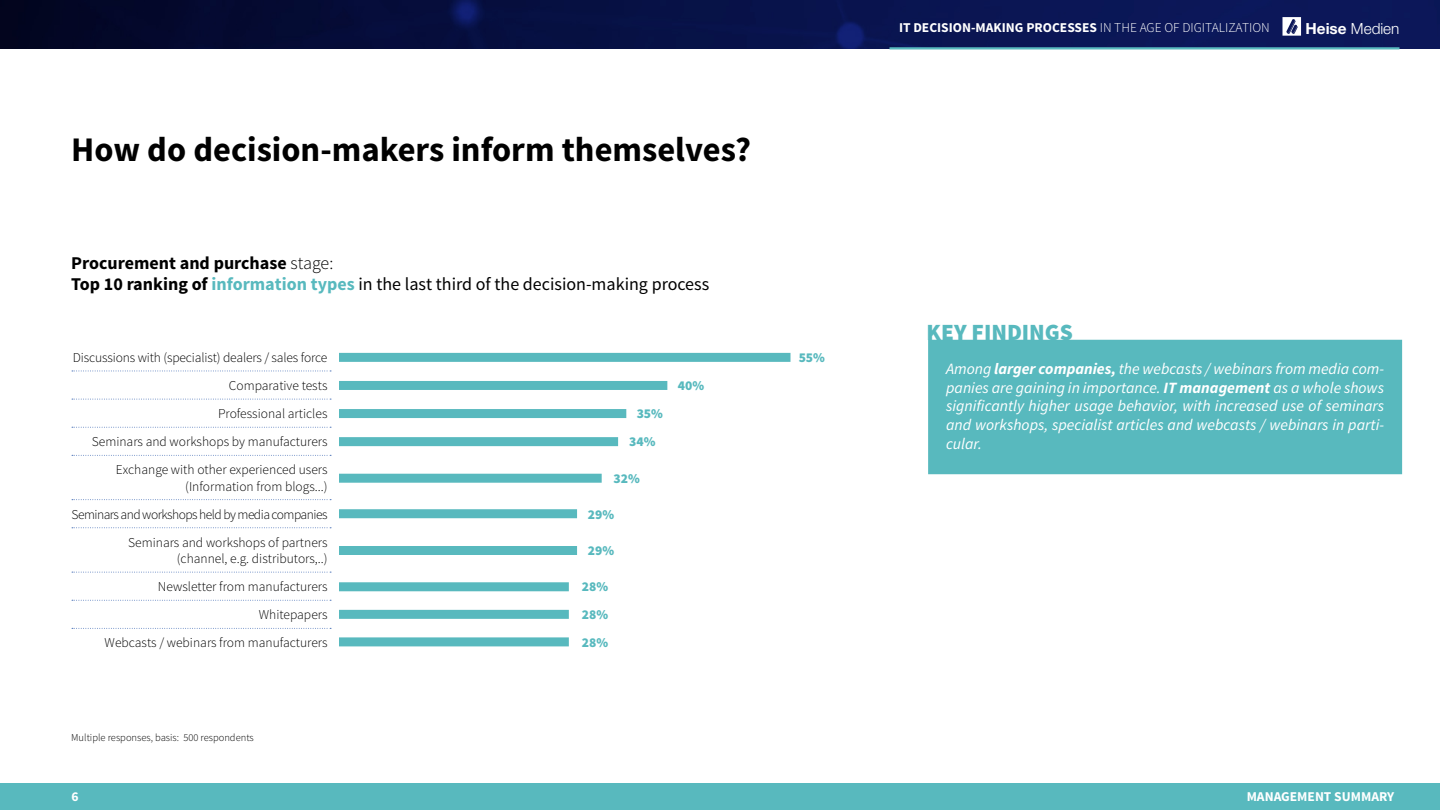
<style>
.page{position:relative;width:1440px;height:810px;background:#fff}
.page>*{position:absolute;margin:0;border:0;box-sizing:border-box;transform-origin:0 0}
.t1{font:700 34.5px "Source Sans Pro";color:#000}
.t2{font:900 23.25px "Source Sans Pro";color:#58b9be}
.t3{font:18px/21.6px "Source Sans Pro";color:#000}
.t4{font:italic 15.75px/18.8px "Source Sans Pro";color:#fff;text-align:justify}
.t5{font:300 15.3px "Helvetica Neue";color:#fff}
.t6{font:300 13.5px/16.2px "Source Sans Pro";color:#000;text-align:right}
.t7{font:700 13.5px "Source Sans Pro";color:#fff}
.t8{font:300 13.5px "Source Sans Pro";letter-spacing:-.04em;color:#000}
.t9{font:900 13.5px "Source Sans Pro";color:#58b9be}
.t10{font:300 10.5px "Source Sans Pro";color:#000}
.s1{font-weight:700}
.s2{font-weight:300}
.s3{font-weight:700;color:#58b9be}
</style>
<div class="page">
<img style="left:0;top:0;width:1440px;height:48px">
<svg style="left:1283px;top:17px;width:18px;height:19px"></svg>
<hr style="left:890px;top:47px;width:510px;height:3px;background:#58b9be">
<div style="left:931px;top:342px;width:469px;height:130px;background:#58b9be"></div>
<div style="left:928px;top:340px;width:474px;height:134px;border:5px solid #58b9be"></div>
<div style="left:0;top:784px;width:1440px;height:26px;background:#58b9be"></div>
<svg style="left:72px;top:371px;width:259px;height:1px"></svg>
<svg style="left:72px;top:399px;width:259px;height:1px"></svg>
<svg style="left:72px;top:427px;width:259px;height:1px"></svg>
<svg style="left:72px;top:455px;width:259px;height:1px"></svg>
<svg style="left:72px;top:499px;width:259px;height:1px"></svg>
<svg style="left:72px;top:527px;width:259px;height:1px"></svg>
<svg style="left:72px;top:572px;width:259px;height:1px"></svg>
<svg style="left:72px;top:600px;width:259px;height:1px"></svg>
<svg style="left:72px;top:628px;width:259px;height:1px"></svg>
<div style="left:339px;top:353px;width:451px;height:9px;background:#58b9be"></div>
<div style="left:339px;top:381px;width:328px;height:9px;background:#58b9be"></div>
<div style="left:339px;top:409px;width:287px;height:9px;background:#58b9be"></div>
<div style="left:339px;top:437px;width:279px;height:9px;background:#58b9be"></div>
<div style="left:339px;top:474px;width:263px;height:9px;background:#58b9be"></div>
<div style="left:339px;top:509px;width:238px;height:9px;background:#58b9be"></div>
<div style="left:339px;top:546px;width:238px;height:9px;background:#58b9be"></div>
<div style="left:339px;top:610px;width:230px;height:9px;background:#58b9be"></div>
<div style="left:339px;top:582px;width:230px;height:9px;background:#58b9be"></div>
<div style="left:339px;top:637px;width:230px;height:9px;background:#58b9be"></div>
<h1 class="t1" style="left:71px;top:127px;width:681px">How do decision-makers inform themselves?</h1>
<h3 class="t3" style="left:71px;top:252px;width:640px"><span class="s1">Procurement and purchase</span> <span class="s2">stage:<br></span><span class="s1">Top 10 ranking of</span> <span class="s3">information types</span> in the last third of the decision-making process</h3>
<p class="t6" style="left:73px;top:349px;width:256px">Discussions with (specialist) dealers / sales force</p>
<p class="t9" style="left:799px;top:349px;width:28px">55%</p>
<p class="t6" style="left:229px;top:378px;width:100px">Comparative tests</p>
<p class="t9" style="left:678px;top:377px;width:28px">40%</p>
<p class="t6" style="left:218px;top:406px;width:111px">Professional articles</p>
<p class="t9" style="left:637px;top:405px;width:28px">35%</p>
<p class="t6" style="left:92px;top:434px;width:237px">Seminars and workshops by manufacturers</p>
<p class="t9" style="left:629px;top:433px;width:28px">34%</p>
<p class="t6" style="left:116px;top:462px;width:213px">Exchange with other experienced users (Information from blogs...)</p>
<p class="t9" style="left:613px;top:469px;width:28px">32%</p>
<p class="t8" style="left:72px;top:506px;width:257px">Seminars and workshops held by media companies</p>
<p class="t9" style="left:588px;top:505px;width:28px">29%</p>
<p class="t6" style="left:128px;top:534px;width:201px">Seminars and workshops of partners (channel, e.g. distributors,..)</p>
<p class="t9" style="left:588px;top:542px;width:28px">29%</p>
<p class="t6" style="left:158px;top:579px;width:171px">Newsletter from manufacturers</p>
<p class="t9" style="left:582px;top:578px;width:28px">28%</p>
<p class="t6" style="left:259px;top:607px;width:70px">Whitepapers</p>
<p class="t9" style="left:582px;top:606px;width:28px">28%</p>
<p class="t6" style="left:105px;top:635px;width:224px">Webcasts / webinars from manufacturers</p>
<p class="t9" style="left:582px;top:634px;width:28px">28%</p>
<p class="t10" style="left:71px;top:731px;width:184px">Multiple responses, basis: 500 respondents</p>
<p class="t7" style="left:899px;top:19px;width:372px">IT DECISION-MAKING PROCESSES <span class="s2">IN THE AGE OF DIGITALIZATION</span></p>
<p class="t5" style="left:1306px;top:19px;width:95px"><span class="s1">Heise</span> Medien</p>
<h2 class="t2" style="left:927px;top:317px;width:148px">KEY FINDINGS</h2>
<p class="t4" style="left:946px;top:359px;width:440px">Among <span class="s1">larger companies,</span> the webcasts / webinars from media com&shy;panies are gaining in importance. <span class="s1">IT management</span> as a whole shows significantly higher usage behavior, with increased use of seminars and workshops, specialist articles and webcasts / webinars in parti&shy;cular.</p>
<p class="t7" style="left:72px;top:787px;width:9px">6</p>
<p class="t7" style="left:1247px;top:787px;width:149px">MANAGEMENT SUMMARY</p>
</div>
